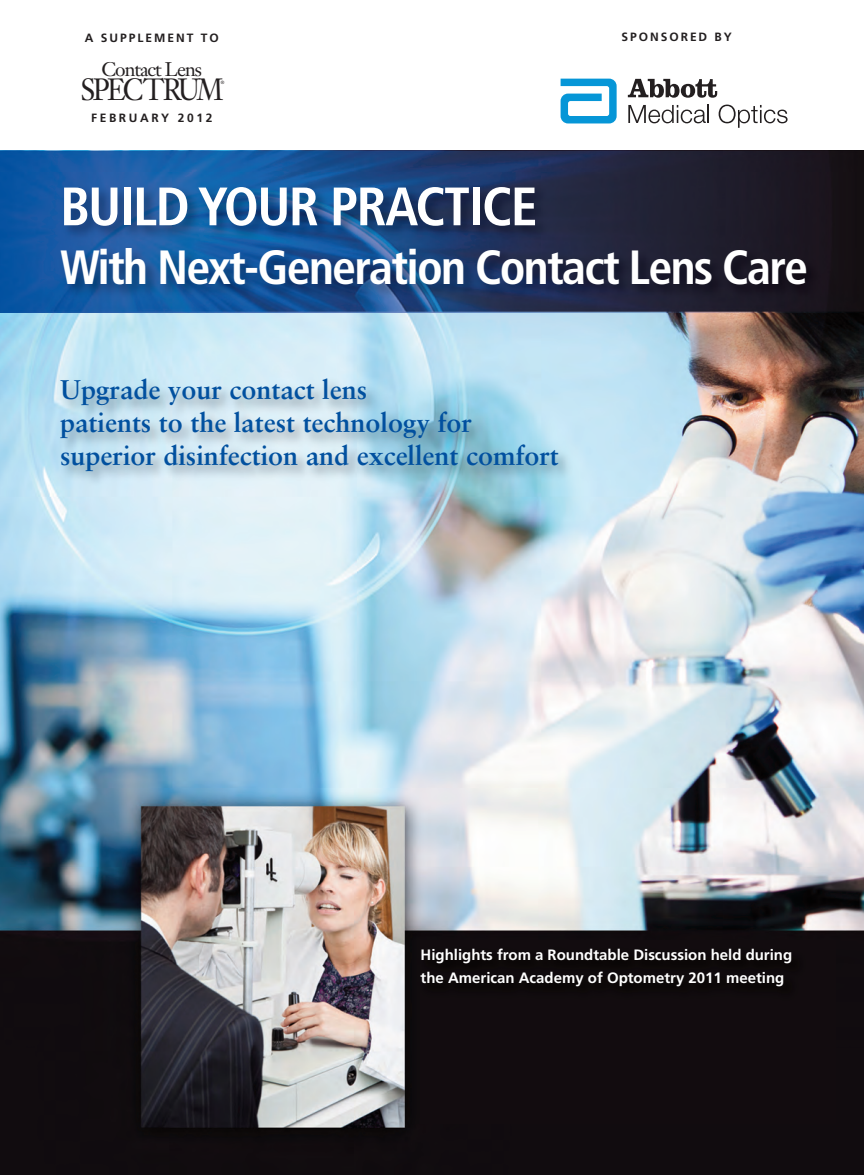
<style>
.page{position:relative;width:864px;height:1175px;background:#fff}
.page>*{position:absolute;margin:0;border:0;box-sizing:border-box;transform-origin:0 0}
.t1{font:700 condensed 54px "Frutiger";letter-spacing:-.025em;color:#fff}
.t2{font:700 condensed 48px "Frutiger";letter-spacing:-.035em;color:#fff}
.t3{font:30.3px "Janson Text";letter-spacing:-.105em;color:#231f20;scale:.9 1}
.t4{font:700 27px/33px "Sabon";color:#01509f}
.t5{font:19.5px "Janson Text";letter-spacing:-.05em;color:#231f20}
.t6{font:700 15px/22.5px "Frutiger";color:#fff}
.t7{font:700 12px "Frutiger";letter-spacing:.165em;color:#231f20}
.t8{font:700 12px "Frutiger";letter-spacing:.22em;color:#231f20}
.t9{font:4.5px "Helvetica Neue";color:#231f20}
</style>
<div class="page">
<img style="left:0;top:788px;width:864px;height:386px">
<div style="left:412px;top:940px;width:423px;height:183px;background:#120c0f"></div>
<svg style="left:628px;top:105px;width:81px;height:18px"></svg>
<svg style="left:719px;top:105px;width:69px;height:23px"></svg>
<svg style="left:561px;top:79px;width:56px;height:44px"></svg>
<svg style="left:628px;top:79px;width:89px;height:19px"></svg>
<img style="left:0;top:150px;width:864px;height:638px">
<img style="left:0;top:173px;width:864px;height:139px">
<p class="t7" style="left:85px;top:33px;width:135px">A SUPPLEMENT TO</p>
<p class="t5" style="left:102px;top:61px;width:102px">Contact Lens</p>
<p class="t3" style="left:80px;top:77px;width:160px">SPECTRUM</p>
<p class="t9" style="left:221px;top:80px;width:5px">®</p>
<p class="t8" style="left:91px;top:113px;width:123px">FEBRUARY 2012</p>
<p class="t7" style="left:621px;top:32px;width:112px">SPONSORED BY</p>
<h1 class="t1" style="left:60px;top:185px;width:479px">BUILD YOUR PRACTICE</h1>
<h2 class="t2" style="left:60px;top:248px;width:750px">With Next-Generation Contact Lens Care</h2>
<p class="t4" style="left:60px;top:375px;width:500px">Upgrade your contact lens<br>patients to the latest technology for superior disinfection and excellent comfort</p>
<p class="t6" style="left:421px;top:945px;width:373px">Highlights from a Roundtable Discussion held during the American Academy of Optometry 2011 meeting</p>
</div>
